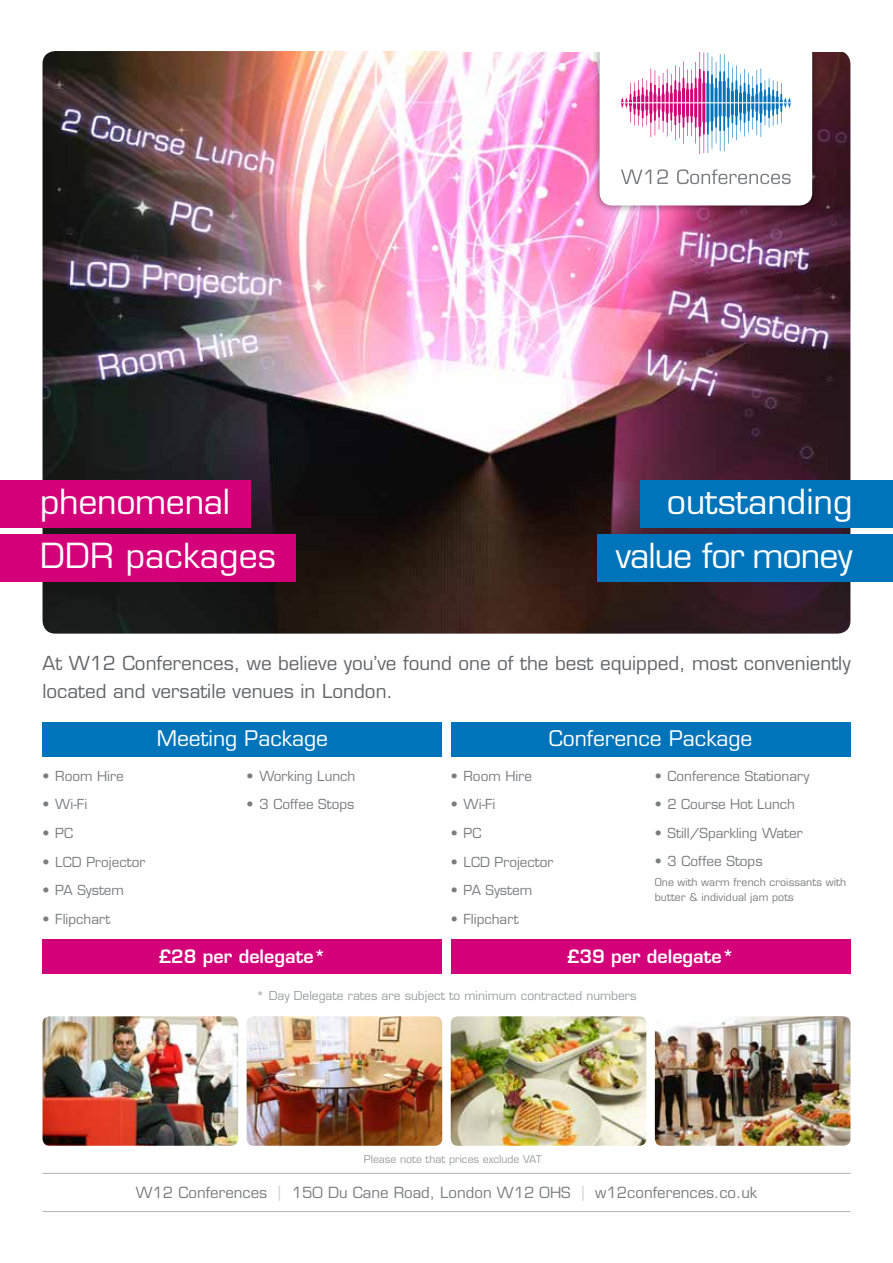
<style>
.page{position:relative;width:893px;height:1263px;background:#fff}
.page>*{position:absolute;margin:0;border:0;box-sizing:border-box;transform-origin:0 0}
.t1{font:33.75px/54.2px "Eurostile";letter-spacing:-.005em;color:#fff}
.t2{font:21px "Eurostile";color:#fff}
.t3{font:18.9px/28.5px "Eurostile";color:#646567}
.t4{font:600 18px "Eurostile";color:#fff}
.t5{font:15px "Eurostile";color:#7b7c7e}
.t6{font:13.5px "Eurostile";color:#7b7c7e}
.t7{font:12px "Eurostile";color:#9c9e9f}
.t8{font:10.5px/15px "Eurostile";letter-spacing:.01em;color:#7b7c7e}
.t9{font:10.5px "Eurostile";color:#9c9e9f}
.s1{color:#d0d1d2}
</style>
<div class="page">
<img style="left:43px;top:1016px;width:195px;height:130px">
<img style="left:451px;top:1016px;width:195px;height:130px">
<img style="left:43px;top:51px;width:807px;height:583px">
<img style="left:655px;top:1016px;width:195px;height:130px">
<img style="left:247px;top:1016px;width:195px;height:130px">
<div style="left:43px;top:723px;width:399px;height:34px;background:#0074bb"></div>
<div style="left:43px;top:940px;width:399px;height:34px;background:#d4007a"></div>
<div style="left:451px;top:723px;width:399px;height:34px;background:#0074bb"></div>
<div style="left:451px;top:940px;width:399px;height:34px;background:#d4007a"></div>
<div style="left:0;top:480px;width:250px;height:48px;background:#d4007a"></div>
<div style="left:0;top:534px;width:295px;height:48px;background:#d4007a"></div>
<div style="left:641px;top:480px;width:252px;height:48px;background:#0074bb"></div>
<div style="left:597px;top:534px;width:296px;height:48px;background:#0074bb"></div>
<hr style="left:43px;top:1211px;width:807px;height:1px;background:#b1b3b4">
<hr style="left:43px;top:1173px;width:807px;height:1px;background:#b1b3b4">
<div style="left:592px;top:8px;width:228px;height:205px;background:#000;opacity:.4"></div>
<div style="left:600px;top:16px;width:212px;height:189px;background:#fff;border-radius:13px"></div>
<svg style="left:621px;top:170px;width:30px;height:14px"></svg>
<svg style="left:657px;top:169px;width:11px;height:15px"></svg>
<svg style="left:677px;top:169px;width:114px;height:15px"></svg>
<svg style="left:621px;top:52px;width:170px;height:102px"></svg>
<div style="left:453px;top:0;width:440px;height:51px;background:#fff"></div>
<h1 class="t1" style="left:40px;top:474px;width:237px">phenomenal<br>DDR packages</h1>
<h1 class="t1" style="left:616px;top:474px;width:238px;text-align:right">outstanding value for money</h1>
<h3 class="t3" style="left:43px;top:649px;width:809px">At W12 Conferences, we believe you’ve found one of the best equipped, most conveniently located and versatile venues in London.</h3>
<p class="t6" style="left:43px;top:767px;width:83px">• Room Hire</p>
<p class="t6" style="left:43px;top:796px;width:46px">• Wi-Fi</p>
<p class="t6" style="left:43px;top:825px;width:32px">• PC</p>
<p class="t6" style="left:43px;top:853px;width:104px">• LCD Projector</p>
<p class="t6" style="left:43px;top:882px;width:83px">• PA System</p>
<p class="t6" style="left:43px;top:911px;width:69px">• Flipchart</p>
<h2 class="t2" style="left:157px;top:726px;width:173px">Meeting Package</h2>
<h2 class="t2" style="left:549px;top:726px;width:205px">Conference Package</h2>
<p class="t6" style="left:247px;top:767px;width:110px">• Working Lunch</p>
<p class="t6" style="left:247px;top:796px;width:109px">• 3 Coffee Stops</p>
<p class="t6" style="left:451px;top:767px;width:83px">• Room Hire</p>
<p class="t6" style="left:451px;top:796px;width:46px">• Wi-Fi</p>
<p class="t6" style="left:451px;top:825px;width:32px">• PC</p>
<p class="t6" style="left:451px;top:853px;width:104px">• LCD Projector</p>
<p class="t6" style="left:451px;top:882px;width:83px">• PA System</p>
<p class="t6" style="left:451px;top:911px;width:69px">• Flipchart</p>
<p class="t6" style="left:655px;top:767px;width:156px">• Conference Stationary</p>
<p class="t6" style="left:655px;top:796px;width:141px">• 2 Course Hot Lunch</p>
<p class="t6" style="left:655px;top:825px;width:149px">• Still/Sparkling Water</p>
<p class="t6" style="left:655px;top:853px;width:109px">• 3 Coffee Stops</p>
<p class="t8" style="left:655px;top:874px;width:193px">One with warm french croissants with butter &amp; individual jam pots</p>
<h3 class="t4" style="left:158px;top:945px;width:169px">£28 per delegate*</h3>
<h3 class="t4" style="left:567px;top:945px;width:169px">£39 per delegate*</h3>
<p class="t7" style="left:256px;top:989px;width:382px">* Day Delegate rates are subject to minimum contracted numbers</p>
<p class="t9" style="left:364px;top:1153px;width:179px">Please note that prices exclude VAT</p>
<p class="t5" style="left:136px;top:1184px;width:623px">W12 Conferences <span class="s1">|</span> 150 Du Cane Road, London W12 0HS <span class="s1">|</span> w12conferences.co.uk</p>
</div>
